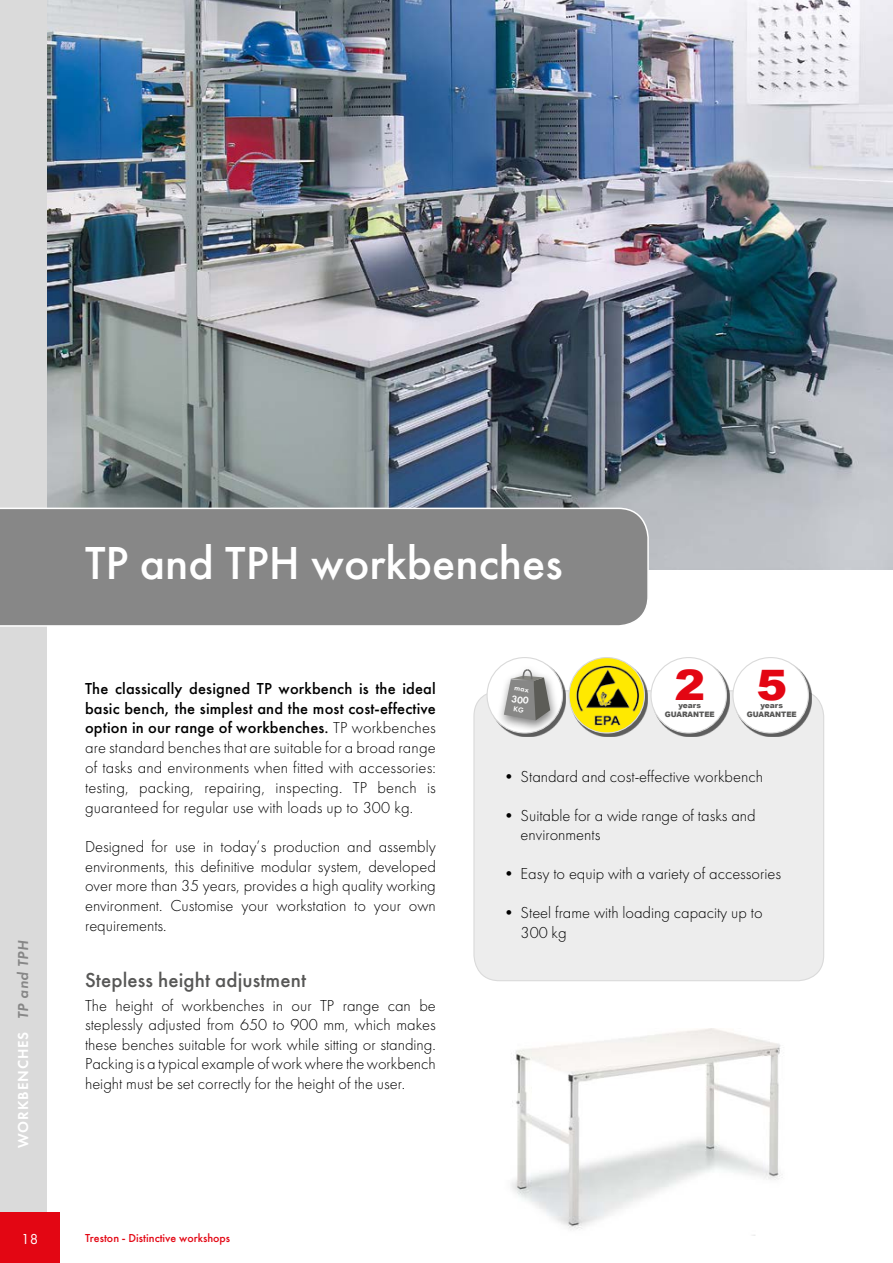
<style>
.page{position:relative;width:893px;height:1263px;background:#fff}
.page>*{position:absolute;margin:0;border:0;box-sizing:border-box;transform-origin:0 0}
.t1{font:500 48px "Futura";color:#fff}
.t2{font:900 42px "Arial";color:#e30613;scale:1.1 1}
.t3{font:500 21px "Futura";letter-spacing:.005em;color:#575756}
.t4{font:300 16.5px/19.8px "Futura";color:#000;text-align:justify}
.t5{font:15px "Futura Demi";letter-spacing:.06em;color:#fff}
.t6{font:15px "Futura";color:#fff}
.t7{font:500 12px "Futura";color:#e30613}
.t8{font:900 7.5px/9px "Arial";color:#575756;text-align:center}
.s1{font-style:italic;color:#878787}
.s2{font-weight:500}
.s3{font-family:"Futura Demi";font-size:18px}
</style>
<div class="page">
<img style="left:47px;top:0;width:846px;height:570px">
<img style="left:511px;top:1028px;width:270px;height:202px">
<div style="left:0;top:0;width:47px;height:1263px;background:#dadada"></div>
<div style="left:0;top:1212px;width:60px;height:51px;background:#e30613"></div>
<div style="left:0;top:507px;width:650px;height:120px;background:#878787"></div>
<div style="left:474px;top:691px;width:350px;height:290px;background:#ededed;border-radius:26px"></div>
<div style="left:489px;top:660px;width:77px;height:77px;background:#000;opacity:.6"></div>
<div style="left:487px;top:657px;width:75px;height:76px;background:#fff;border-radius:50%"></div>
<div style="left:496px;top:665px;width:64px;height:68px;background:#000;opacity:.51"></div>
<div style="left:486px;top:657px;width:77px;height:76px;border:1px solid #dadada;border-radius:50%"></div>
<div style="left:653px;top:660px;width:77px;height:77px;background:#000;opacity:.6"></div>
<div style="left:651px;top:657px;width:75px;height:76px;background:#fff;border-radius:50%"></div>
<div style="left:650px;top:657px;width:77px;height:76px;border:1px solid #dadada;border-radius:50%"></div>
<div style="left:571px;top:660px;width:77px;height:77px;background:#000;opacity:.6"></div>
<img style="left:570px;top:657px;width:74px;height:76px">
<div style="left:568px;top:657px;width:77px;height:76px;border:1px solid #dadada;border-radius:50%"></div>
<div style="left:735px;top:660px;width:77px;height:77px;background:#000;opacity:.6"></div>
<div style="left:733px;top:657px;width:75px;height:76px;background:#fff;border-radius:50%"></div>
<div style="left:732px;top:657px;width:77px;height:76px;border:1px solid #dadada;border-radius:50%"></div>
<svg style="left:504px;top:669px;width:46px;height:51px"></svg>
<p class="t5" style="left:14px;top:1148px;width:209px;rotate:-90deg">WORKBENCHES <span class="s1">TP and TPH</span></p>
<h1 class="t1" style="left:85px;top:534px;width:479px">TP and TPH workbenches</h1>
<p class="t4" style="left:85px;top:678px;width:352px"><span class="s2">The classically designed TP workbench is the ideal basic bench, the simplest and the most cost-effective option in our range of workbenches.</span> TP workbenches are standard benches that are suitable for a broad range of tasks and environments when fitted with accessories: testing, packing, repairing, inspecting. TP bench is guaranteed for regular use with loads up to 300 kg.</p>
<p class="t4" style="left:85px;top:836px;width:352px">Designed for use in today’s production and assembly environments, this definitive modular system, developed over more than 35 years, provides a high quality working environment. Customise your workstation to your own requirements.</p>
<p class="t3" style="left:85px;top:967px;width:223px">Stepless height adjustment</p>
<p class="t4" style="left:85px;top:996px;width:352px">The height of workbenches in our TP range can be steplessly adjusted from 650 to 900 mm, which makes these benches suitable for work while sitting or standing.<br>Packing is a typical example of work where the workbench height must be set correctly for the height of the user.</p>
<h2 class="t2" style="left:674px;top:655px;width:30px">2</h2>
<p class="t8" style="left:665px;top:700px;width:52px">years<br>GUARANTEE</p>
<h2 class="t2" style="left:756px;top:655px;width:30px">5</h2>
<p class="t8" style="left:747px;top:700px;width:52px">years<br>GUARANTEE</p>
<p class="t4" style="left:504px;top:766px;width:261px">• Standard and cost-effective workbench</p>
<p class="t4" style="left:521px;top:805px;width:237px;text-indent:-17px">• Suitable for a wide range of tasks and environments</p>
<p class="t4" style="left:504px;top:864px;width:279px">• Easy to equip with a variety of accessories</p>
<p class="t4" style="left:521px;top:903px;width:243px;text-indent:-17px">• Steel frame with loading capacity up to<br>300 kg</p>
<p class="t6" style="left:21px;top:1230px;width:40px">18<span class="s3">18</span></p>
<p class="t7" style="left:85px;top:1231px;width:147px">Treston - Distinctive workshops</p>
</div>
